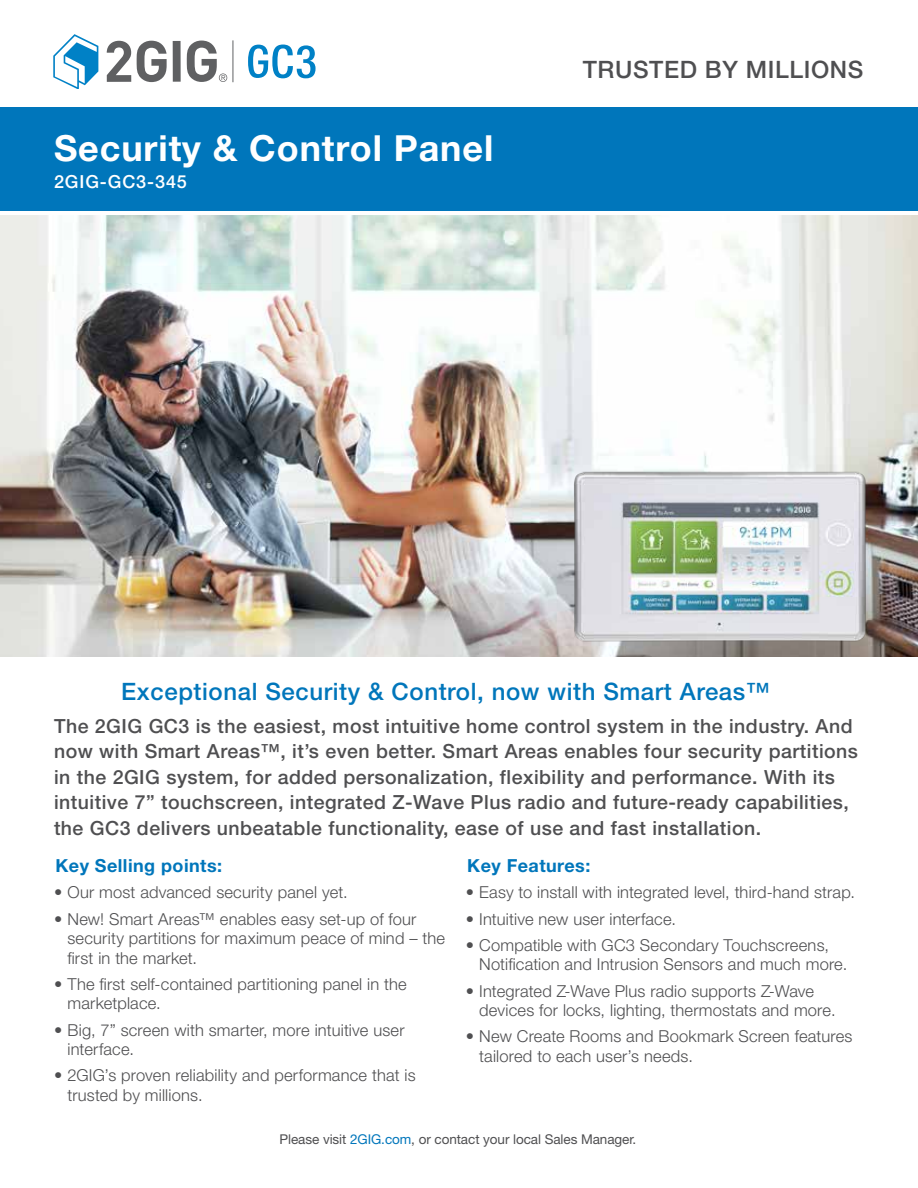
<style>
.page{position:relative;width:918px;height:1188px;background:#fff}
.page>*{position:absolute;margin:0;border:0;box-sizing:border-box;transform-origin:0 0}
.t1{font:700 36px "Helvetica Neue LT Std";letter-spacing:.025em;color:#fff}
.t2{font:500 24px "Helvetica Neue LT Std";letter-spacing:.025em;color:#0076bb}
.t3{font:500 24px "Helvetica Neue LT Std";letter-spacing:.025em;color:#4f4f51}
.t4{font:500 19.5px/25.5px "Helvetica Neue LT Std";letter-spacing:.025em;color:#4f4f51}
.t5{font:700 18px "Helvetica Neue LT Std";letter-spacing:.025em;color:#0076bb}
.t6{font:500 18px "Helvetica Neue LT Std";letter-spacing:.05em;color:#fff}
.t7{font:300 16.5px/19.5px "Helvetica Neue LT Std";letter-spacing:.01em;color:#4f4f51}
.t8{font:13.5px "Helvetica Neue LT Std";letter-spacing:-.005em;color:#4f4f51}
.s1{color:#0076bb}
</style>
<div class="page">
<div style="left:0;top:108px;width:918px;height:103px;background:#0076bb"></div>
<img style="left:0;top:216px;width:918px;height:441px">
<img style="left:560px;top:459px;width:320px;height:194px">
<hr style="left:232px;top:40px;width:1px;height:42px;background:#5f6062">
<svg style="left:248px;top:45px;width:68px;height:33px"></svg>
<svg style="left:107px;top:41px;width:60px;height:41px"></svg>
<div style="left:173px;top:41px;width:8px;height:41px;background:#5f6062"></div>
<svg style="left:53px;top:34px;width:45px;height:54px"></svg>
<svg style="left:187px;top:41px;width:40px;height:41px"></svg>
<h1 class="t1" style="left:54px;top:126px;width:441px">Security &amp; Control Panel</h1>
<p class="t6" style="left:54px;top:171px;width:134px">2GIG-GC3-345</p>
<h2 class="t3" style="left:583px;top:56px;width:282px">TRUSTED BY MILLIONS</h2>
<h2 class="t2" style="left:121px;top:677px;width:650px">Exceptional Security &amp; Control, now with Smart Areas™</h2>
<p class="t4" style="left:54px;top:713px;width:806px">The 2GIG GC3 is the easiest, most intuitive home control system in the industry. And now with Smart Areas™, it’s even better. Smart Areas enables four security partitions in the 2GIG system, for added personalization, flexibility and performance. With its intuitive 7” touchscreen, integrated Z-Wave Plus radio and future-ready capabilities, the GC3 delivers unbeatable functionality, ease of use and fast installation.</p>
<p class="t5" style="left:56px;top:855px;width:168px">Key Selling points:</p>
<p class="t7" style="left:54px;top:882px;width:295px">• Our most advanced security panel yet.</p>
<p class="t7" style="left:67px;top:909px;width:379px;text-indent:-13px">• New! Smart Areas™ enables easy set-up of four security partitions for maximum peace of mind – the first in the market.</p>
<p class="t7" style="left:67px;top:974px;width:341px;text-indent:-13px">• The first self-contained partitioning panel in the marketplace.</p>
<p class="t7" style="left:67px;top:1020px;width:339px;text-indent:-13px">• Big, 7” screen with smarter, more intuitive user interface.</p>
<p class="t7" style="left:67px;top:1065px;width:350px;text-indent:-13px">• 2GIG’s proven reliability and performance that is trusted by millions.</p>
<p class="t5" style="left:467px;top:855px;width:125px">Key Features:</p>
<p class="t7" style="left:466px;top:882px;width:391px">• Easy to install with integrated level, third-hand strap.</p>
<p class="t7" style="left:466px;top:909px;width:212px">• Intuitive new user interface.</p>
<p class="t7" style="left:479px;top:935px;width:370px;text-indent:-13px">• Compatible with GC3 Secondary Touchscreens,<br>Notification and Intrusion Sensors and much more.</p>
<p class="t7" style="left:479px;top:981px;width:358px;text-indent:-13px">• Integrated Z-Wave Plus radio supports Z-Wave devices for locks, lighting, thermostats and more.</p>
<p class="t7" style="left:479px;top:1026px;width:375px;text-indent:-13px">• New Create Rooms and Bookmark Screen features tailored to each user’s needs.</p>
<p class="t8" style="left:279px;top:1131px;width:358px">Please visit <span class="s1">2GIG.com</span>, or contact your local Sales Manager.</p>
</div>
